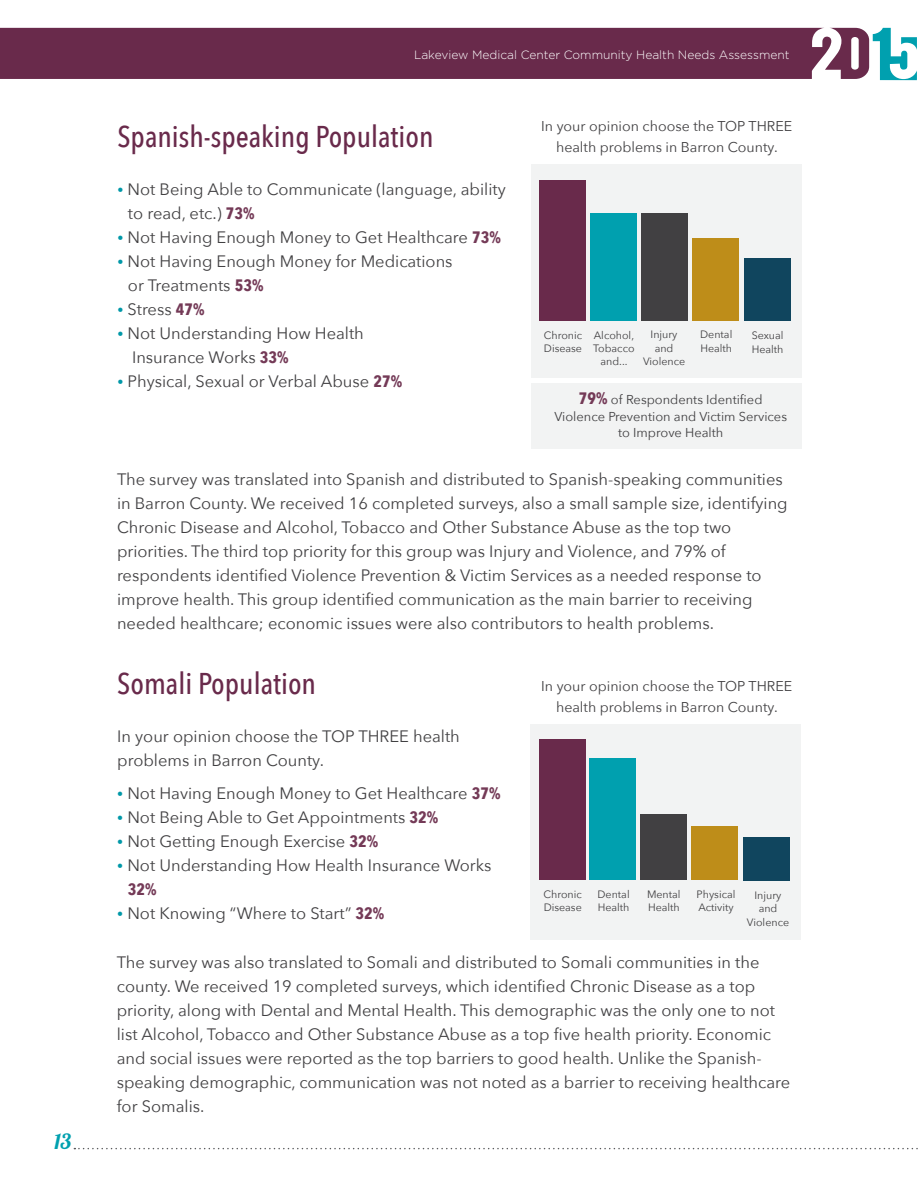
<style>
.page{position:relative;width:918px;height:1188px;background:#fff}
.page>*{position:absolute;margin:0;border:0;box-sizing:border-box;transform-origin:0 0}
.t1{font:500 30px "Avenir Next Condensed";color:#692a4b}
.t2{font:21px "Lobster 1.4";color:#00a0af}
.t3{font:16.5px/24px "Avenir Next";color:#414042}
.t4{font:700 16.5px "Avenir Next Condensed";color:#743a57}
.t5{font:14.25px/20.7px "Avenir Next";color:#414042;text-align:center}
.t6{font:12.9px/16.5px "Avenir Next";color:#414042;text-align:center}
.t7{font:300 12px "Gotham";color:#fff}
.t8{font:10.65px/13.5px "Avenir Next";color:#414042}
.s1{font-size:12px;color:#0098a8}
.s2{font-family:"Avenir Next Condensed";font-weight:700;color:#743a57}
.s3{font-family:"Avenir Next Condensed";font-weight:700;font-size:16.5px;color:#743a57}
</style>
<div class="page">
<svg style="left:873px;top:28px;width:44px;height:52px"></svg>
<div style="left:0;top:28px;width:869px;height:51px;background:#692a4b"></div>
<svg style="left:74px;top:1148px;width:844px;height:1px"></svg>
<div style="left:531px;top:164px;width:270px;height:214px;background:#f2f3f3"></div>
<div style="left:531px;top:383px;width:270px;height:66px;background:#f2f3f3"></div>
<div style="left:540px;top:181px;width:46px;height:140px;background:#692a4b"></div>
<div style="left:590px;top:213px;width:46px;height:108px;background:#00a0af"></div>
<div style="left:641px;top:213px;width:46px;height:108px;background:#414042"></div>
<div style="left:692px;top:238px;width:46px;height:83px;background:#be8d19"></div>
<div style="left:744px;top:258px;width:46px;height:63px;background:#10455e"></div>
<div style="left:530px;top:724px;width:271px;height:216px;background:#f2f3f3"></div>
<div style="left:540px;top:740px;width:46px;height:140px;background:#692a4b"></div>
<div style="left:590px;top:759px;width:46px;height:121px;background:#00a0af"></div>
<div style="left:641px;top:814px;width:46px;height:66px;background:#414042"></div>
<div style="left:692px;top:826px;width:46px;height:54px;background:#be8d19"></div>
<div style="left:744px;top:837px;width:46px;height:43px;background:#10455e"></div>
<p class="t2" style="left:54px;top:1128px;width:19px">13</p>
<p class="t7" style="left:414px;top:48px;width:377px">Lakeview Medical Center Community Health Needs Assessment</p>
<p class="t5" style="left:541px;top:115px;width:252px">In your opinion choose the TOP THREE health problems in Barron County.</p>
<h1 class="t1" style="left:117px;top:118px;width:318px">Spanish-speaking Population</h1>
<p class="t3" style="left:128px;top:177px;width:379px;text-indent:-11px"><span class="s1">•</span> Not Being Able to Communicate (language, ability to read, etc.) <span class="s2">73%</span></p>
<p class="t3" style="left:117px;top:225px;width:385px"><span class="s1">•</span> Not Having Enough Money to Get Healthcare <span class="s2">73%</span></p>
<p class="t3" style="left:128px;top:249px;width:326px;text-indent:-11px"><span class="s1">•</span> Not Having Enough Money for Medications or Treatments <span class="s2">53%</span></p>
<p class="t3" style="left:117px;top:297px;width:89px"><span class="s1">•</span> Stress <span class="s2">47%</span></p>
<p class="t3" style="left:132px;top:321px;width:233px;text-indent:-15px"><span class="s1">•</span> Not Understanding How Health<br>Insurance Works <span class="s2">33%</span></p>
<p class="t3" style="left:117px;top:369px;width:286px"><span class="s1">•</span> Physical, Sexual or Verbal Abuse <span class="s2">27%</span></p>
<p class="t8" style="left:544px;top:328px;width:40px">Chronic<br>Disease</p>
<p class="t8" style="left:593px;top:328px;width:43px;text-align:center">Alcohol,<br>Tobacco and...</p>
<p class="t8" style="left:643px;top:328px;width:44px;text-align:center">Injury and<br>Violence</p>
<p class="t8" style="left:700px;top:328px;width:34px">Dental<br>Health</p>
<p class="t8" style="left:752px;top:329px;width:33px">Sexual<br>Health</p>
<p class="t6" style="left:554px;top:391px;width:234px"><span class="s3">79%</span> of Respondents Identified<br>Violence Prevention and Victim Services to Improve Health</p>
<p class="t3" style="left:117px;top:466px;width:672px">The survey was translated into Spanish and distributed to Spanish-speaking communities in Barron County. We received 16 completed surveys, also a small sample size, identifying Chronic Disease and Alcohol, Tobacco and Other Substance Abuse as the top two priorities. The third top priority for this group was Injury and Violence, and 79% of respondents identified Violence Prevention &amp; Victim Services as a needed response to improve health. This group identified communication as the main barrier to receiving needed healthcare; economic issues were also contributors to health problems.</p>
<h1 class="t1" style="left:117px;top:666px;width:200px">Somali Population</h1>
<p class="t3" style="left:117px;top:724px;width:344px">In your opinion choose the TOP THREE health problems in Barron County.</p>
<p class="t3" style="left:117px;top:781px;width:385px"><span class="s1">•</span> Not Having Enough Money to Get Healthcare <span class="s2">37%</span></p>
<p class="t3" style="left:117px;top:805px;width:323px"><span class="s1">•</span> Not Being Able to Get Appointments <span class="s2">32%</span></p>
<p class="t3" style="left:117px;top:829px;width:262px"><span class="s1">•</span> Not Getting Enough Exercise <span class="s2">32%</span></p>
<p class="t3" style="left:117px;top:853px;width:376px"><span class="s1">•</span> Not Understanding How Health Insurance Works</p>
<p class="t4" style="left:128px;top:879px;width:30px">32%</p>
<p class="t3" style="left:117px;top:901px;width:269px"><span class="s1">•</span> Not Knowing “Where to Start” <span class="s2">32%</span></p>
<p class="t5" style="left:541px;top:675px;width:252px">In your opinion choose the TOP THREE health problems in Barron County.</p>
<p class="t8" style="left:544px;top:887px;width:40px">Chronic<br>Disease</p>
<p class="t8" style="left:597px;top:887px;width:34px">Dental<br>Health</p>
<p class="t8" style="left:647px;top:887px;width:35px">Mental<br>Health</p>
<p class="t8" style="left:697px;top:887px;width:40px">Physical<br>Activity</p>
<p class="t8" style="left:747px;top:888px;width:44px;text-align:center">Injury and<br>Violence</p>
<p class="t3" style="left:117px;top:949px;width:675px">The survey was also translated to Somali and distributed to Somali communities in the county. We received 19 completed surveys, which identified Chronic Disease as a top priority, along with Dental and Mental Health. This demographic was the only one to not list Alcohol, Tobacco and Other Substance Abuse as a top five health priority. Economic and social issues were reported as the top barriers to good health. Unlike the Spanish&shy;speaking demographic, communication was not noted as a barrier to receiving healthcare for Somalis.</p>
</div>
